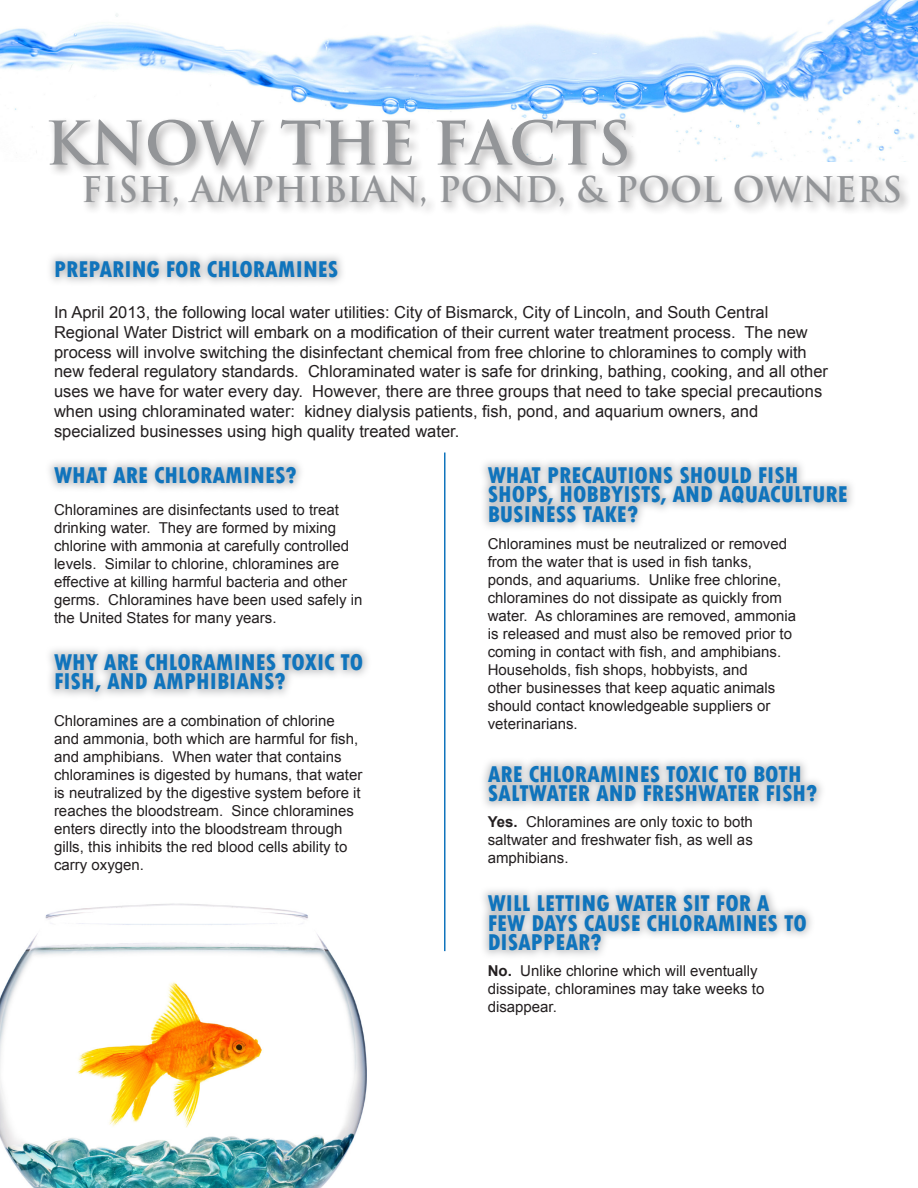
<style>
.page{position:relative;width:918px;height:1188px;background:#fff}
.page>*{position:absolute;margin:0;border:0;box-sizing:border-box;transform-origin:0 0}
.t1{font:700 58.5px "Trajan Pro";color:#939598}
.t2{font:700 34.5px "Trajan Pro";color:#939598}
.t3{font:800 condensed 24px/19.5px "Tw Cen";color:#1074bc}
.t4{font:16.5px/19.8px "Arial";color:#231f20}
.t5{font:15px/18px "Arial";color:#231f20}
.s1{font-weight:700}
</style>
<div class="page">
<img style="left:0;top:0;width:918px;height:161px">
<div style="left:46px;top:116px;width:593px;height:62px;background:#231f20;opacity:.39"></div>
<div style="left:80px;top:172px;width:832px;height:46px;background:#231f20;opacity:.39"></div>
<div style="left:46px;top:251px;width:301px;height:36px;background:#c1c2c4;opacity:.91"></div>
<img style="left:0;top:903px;width:446px;height:285px">
<div style="left:45px;top:457px;width:261px;height:36px;background:#c1c2c4;opacity:.91"></div>
<div style="left:45px;top:644px;width:327px;height:57px;background:#c1c2c4;opacity:.91"></div>
<hr style="left:444px;top:453px;width:2px;height:498px;background:#1074bc">
<div style="left:479px;top:457px;width:377px;height:75px;background:#c1c2c4;opacity:.91"></div>
<div style="left:479px;top:756px;width:347px;height:55px;background:#c1c2c4;opacity:.91"></div>
<div style="left:479px;top:885px;width:336px;height:75px;background:#c1c2c4;opacity:.91"></div>
<p class="t1" style="left:45px;top:107px;width:588px">KNOW THE FACTS</p>
<p class="t2" style="left:81px;top:168px;width:823px">FISH, AMPHIBIAN, POND, &amp; POOL OWNERS</p>
<p class="t3" style="left:54px;top:259px;width:286px">PREPARING FOR CHLORAMINES</p>
<p class="t4" style="left:54px;top:302px;width:776px">In April 2013, the following local water utilities: City of Bismarck, City of Lincoln, and South Central Regional Water District will embark on a modification of their current water treatment process. The new process will involve switching the disinfectant chemical from free chlorine to chloramines to comply with new federal regulatory standards. Chloraminated water is safe for drinking, bathing, cooking, and all other uses we have for water every day. However, there are three groups that need to take special precautions when using chloraminated water: kidney dialysis patients, fish, pond, and aquarium owners, and specialized businesses using high quality treated water.</p>
<p class="t3" style="left:54px;top:465px;width:244px">WHAT ARE CHLORAMINES?</p>
<p class="t5" style="left:54px;top:501px;width:310px">Chloramines are disinfectants used to treat drinking water. They are formed by mixing chlorine with ammonia at carefully controlled levels. Similar to chlorine, chloramines are effective at killing harmful bacteria and other germs. Chloramines have been used safely in the United States for many years.</p>
<p class="t3" style="left:54px;top:652px;width:311px">WHY ARE CHLORAMINES TOXIC TO<br>FISH, AND AMPHIBIANS?</p>
<p class="t5" style="left:54px;top:711px;width:310px">Chloramines are a combination of chlorine and ammonia, both which are harmful for fish, and amphibians. When water that contains chloramines is digested by humans, that water is neutralized by the digestive system before it reaches the bloodstream. Since chloramines enters directly into the bloodstream through gills, this inhibits the red blood cells ability to carry oxygen.</p>
<p class="t3" style="left:488px;top:465px;width:361px">WHAT PRECAUTIONS SHOULD FISH<br>SHOPS, HOBBYISTS, AND AQUACULTURE<br>BUSINESS TAKE?</p>
<p class="t5" style="left:488px;top:535px;width:310px">Chloramines must be neutralized or removed from the water that is used in fish tanks, ponds, and aquariums. Unlike free chlorine, chloramines do not dissipate as quickly from water. As chloramines are removed, ammonia is released and must also be removed prior to coming in contact with fish, and amphibians.<br>Households, fish shops, hobbyists, and<br>other businesses that keep aquatic animals should contact knowledgeable suppliers or veterinarians.</p>
<p class="t3" style="left:488px;top:764px;width:331px">ARE CHLORAMINES TOXIC TO BOTH<br>SALTWATER AND FRESHWATER FISH?</p>
<p class="t5" style="left:488px;top:813px;width:267px;text-align:justify"><span class="s1">Yes.</span> Chloramines are only toxic to both saltwater and freshwater fish, as well as amphibians.</p>
<p class="t3" style="left:488px;top:894px;width:320px">WILL LETTING WATER SIT FOR A<br>FEW DAYS CAUSE CHLORAMINES TO<br>DISAPPEAR?</p>
<p class="t5" style="left:488px;top:962px;width:278px"><span class="s1">No.</span> Unlike chlorine which will eventually dissipate, chloramines may take weeks to disappear.</p>
</div>
